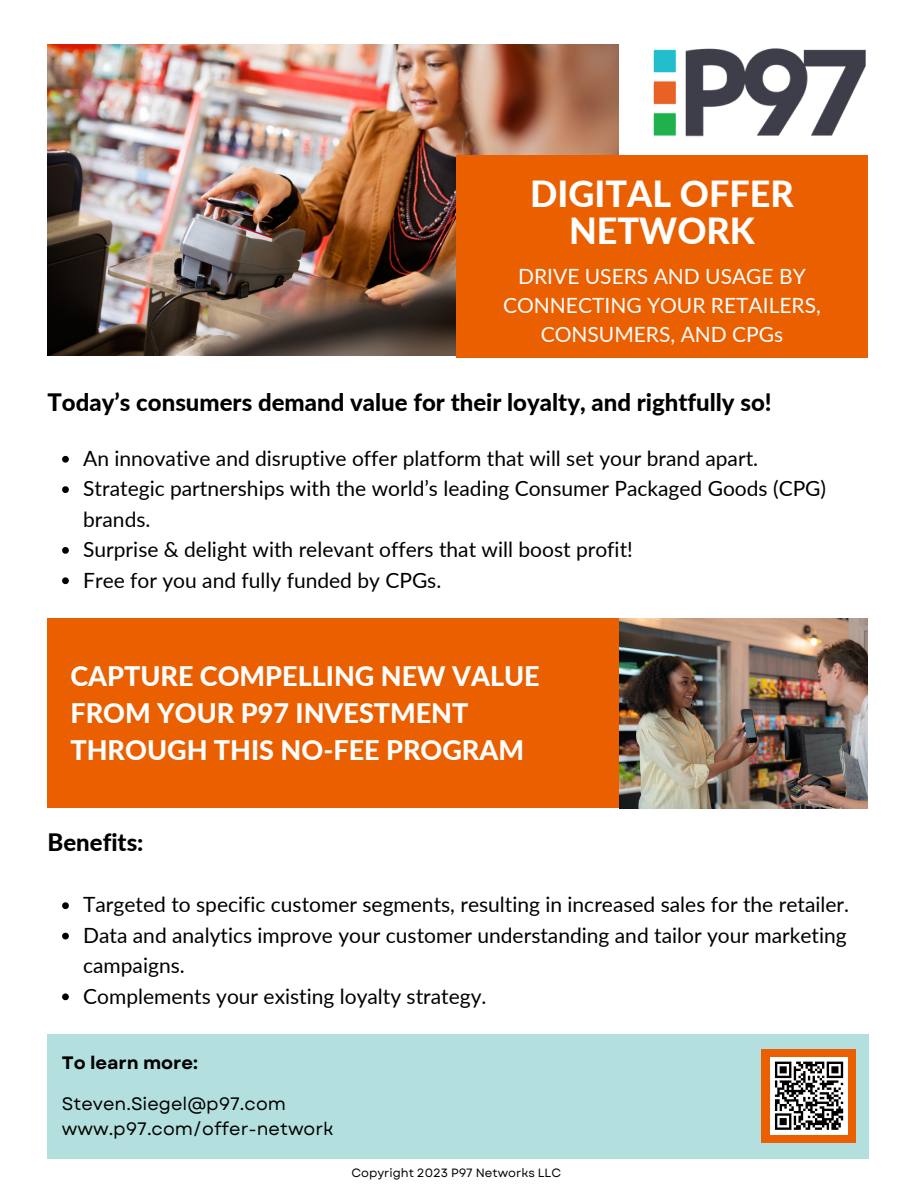
<style>
.page{position:relative;width:918px;height:1188px;background:#fff}
.page>*{position:absolute;margin:0;border:0;box-sizing:border-box;transform-origin:0 0}
.t1{font:800 36px/37.2px "Lato";color:#fff;text-align:center}
.t2{font:800 27px/37.2px "Lato";color:#fff}
.t3{font:800 24px "Lato";color:#000}
.t4{font:21px/30.3px "Lato";color:#000}
.t5{font:21px/29.2px "Lato";color:#fdfdfd;text-align:center}
.t6{font:18px/25px "Garet";color:#000}
.t7{font:700 18px "Garet";color:#000}
.t8{font:12px "Garet";color:#000}
</style>
<div class="page">
<img style="left:653px;top:48px;width:213px;height:89px">
<div style="left:47px;top:618px;width:572px;height:189px;background:#ea5f00"></div>
<div style="left:47px;top:1034px;width:822px;height:124px;background:#b3e0de"></div>
<div style="left:761px;top:1049px;width:95px;height:94px;background:#ea5f00"></div>
<div style="left:770px;top:1057px;width:78px;height:78px;background:#fff"></div>
<svg style="left:774px;top:1061px;width:70px;height:69px"></svg>
<img style="left:47px;top:45px;width:572px;height:310px">
<div style="left:456px;top:155px;width:412px;height:202px;background:#ea5f00"></div>
<img style="left:619px;top:618px;width:249px;height:190px">
<svg style="left:62px;top:456px;width:7px;height:7px"></svg>
<svg style="left:62px;top:486px;width:7px;height:7px"></svg>
<svg style="left:62px;top:547px;width:7px;height:7px"></svg>
<svg style="left:62px;top:577px;width:7px;height:7px"></svg>
<svg style="left:62px;top:902px;width:7px;height:7px"></svg>
<svg style="left:62px;top:933px;width:7px;height:6px"></svg>
<svg style="left:62px;top:993px;width:7px;height:7px"></svg>
<h1 class="t1" style="left:530px;top:175px;width:265px">DIGITAL OFFER<br>NETWORK</h1>
<p class="t5" style="left:503px;top:261px;width:319px">DRIVE USERS AND USAGE BY<br>CONNECTING YOUR RETAILERS,<br>CONSUMERS, AND CPGs</p>
<h1 class="t1" style="left:522px;top:187px;width:265px">DIGITAL OFFER<br>NETWORK</h1>
<p class="t3" style="left:47px;top:387px;width:726px">Today’s consumers demand value for their loyalty, and rightfully so!</p>
<p class="t4" style="left:83px;top:443px;width:745px">An innovative and disruptive offer platform that will set your brand apart.<br>Strategic partnerships with the world’s leading Consumer Packaged Goods (CPG) brands.<br>Surprise &amp; delight with relevant offers that will boost profit!<br>Free for you and fully funded by CPGs.</p>
<p class="t2" style="left:70px;top:656px;width:471px">CAPTURE COMPELLING NEW VALUE<br>FROM YOUR P97 INVESTMENT<br>THROUGH THIS NO-FEE PROGRAM</p>
<p class="t3" style="left:47px;top:827px;width:98px">Benefits:</p>
<p class="t4" style="left:83px;top:889px;width:767px">Targeted to specific customer segments, resulting in increased sales for the retailer.<br>Data and analytics improve your customer understanding and tailor your marketing campaigns.<br>Complements your existing loyalty strategy.</p>
<p class="t7" style="left:62px;top:1049px;width:138px">To learn more:</p>
<p class="t6" style="left:62px;top:1091px;width:273px">Steven.Siegel@p97.com www.p97.com/offer-network</p>
<p class="t8" style="left:351px;top:1164px;width:211px">Copyright 2023 P97 Networks LLC</p>
</div>
